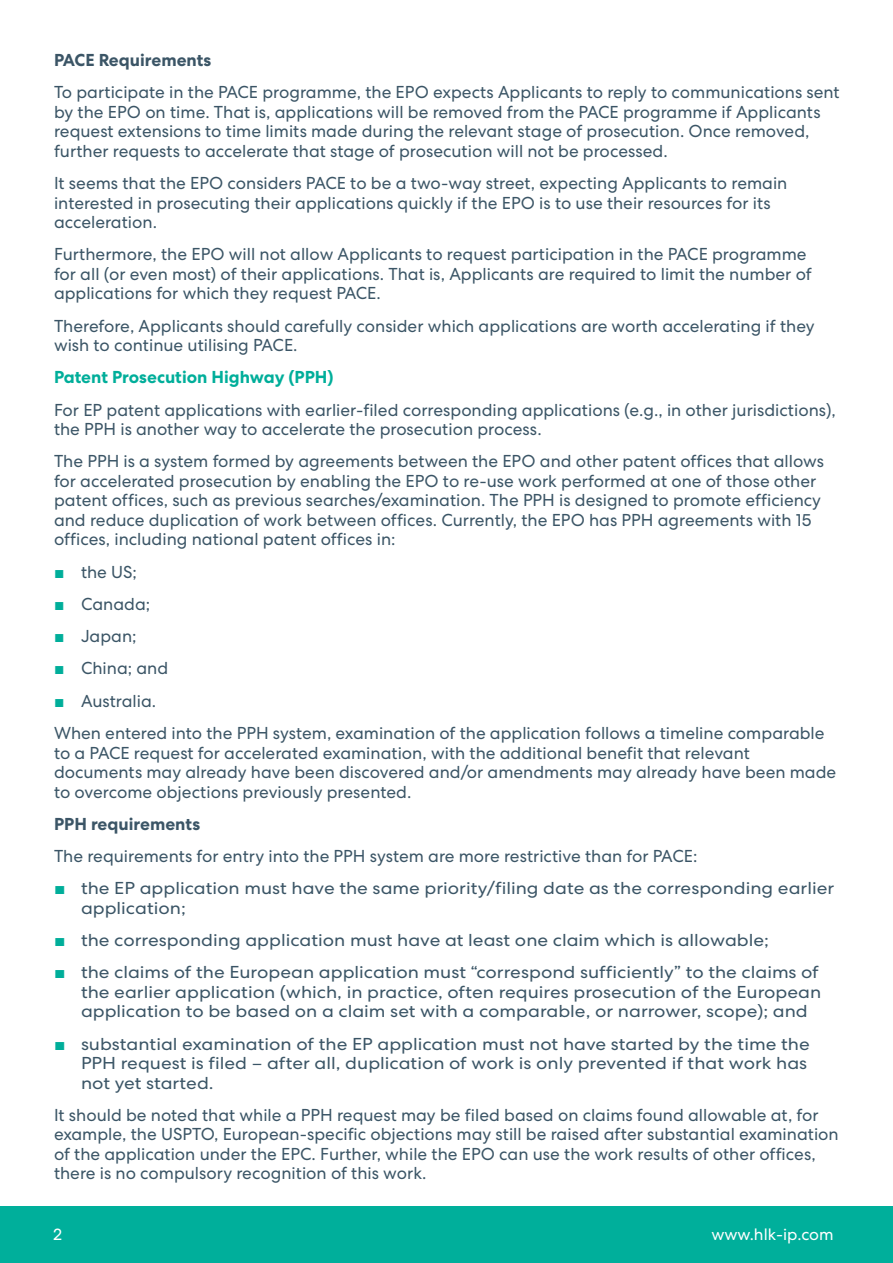
<style>
.page{position:relative;width:893px;height:1263px;background:#fff}
.page>*{position:absolute;margin:0;border:0;box-sizing:border-box;transform-origin:0 0}
.HLK_paragraphs{font:17.25px/19.5px "Centra No 2";color:#3b5566}
.HLK_paragraphs-2{font:17.25px/19.5px "Centra No 2";color:#3b5566;scale:1.1 1}
.HLK_paragraphs-3{font:700 17.25px "Centra No 2";color:#3b5566}
.HLK_paragraphs-4{font:700 17.25px "Centra No 2";color:#00ae9a}
.t1{font:16.5px "Centra No 2";color:#fff}
.s1{font-family:"Arial";color:#00ae9a}
</style>
<div class="page">
<div style="left:0;top:1205px;width:893px;height:58px;background:#00af9b"></div>
<p class="HLK_paragraphs-3" style="left:54px;top:50px;width:159px">PACE Requirements</p>
<p class="HLK_paragraphs" style="left:54px;top:83px;width:787px">To participate in the PACE programme, the EPO expects Applicants to reply to communications sent by the EPO on time. That is, applications will be removed from the PACE programme if Applicants request extensions to time limits made during the relevant stage of prosecution. Once removed, further requests to accelerate that stage of prosecution will not be processed.</p>
<p class="HLK_paragraphs" style="left:54px;top:173px;width:735px">It seems that the EPO considers PACE to be a two-way street, expecting Applicants to remain interested in prosecuting their applications quickly if the EPO is to use their resources for its acceleration.</p>
<p class="HLK_paragraphs" style="left:54px;top:245px;width:759px">Furthermore, the EPO will not allow Applicants to request participation in the PACE programme for all (or even most) of their applications. That is, Applicants are required to limit the number of applications for which they request PACE.</p>
<p class="HLK_paragraphs" style="left:54px;top:316px;width:762px">Therefore, Applicants should carefully consider which applications are worth accelerating if they wish to continue utilising PACE.</p>
<p class="HLK_paragraphs-4" style="left:54px;top:367px;width:281px">Patent Prosecution Highway (PPH)</p>
<p class="HLK_paragraphs" style="left:54px;top:400px;width:783px">For EP patent applications with earlier-filed corresponding applications (e.g., in other jurisdictions), the PPH is another way to accelerate the prosecution process.</p>
<p class="HLK_paragraphs" style="left:54px;top:452px;width:772px">The PPH is a system formed by agreements between the EPO and other patent offices that allows for accelerated prosecution by enabling the EPO to re-use work performed at one of those other patent offices, such as previous searches/examination. The PPH is designed to promote efficiency and reduce duplication of work between offices. Currently, the EPO has PPH agreements with 15 offices, including national patent offices in:</p>
<p class="HLK_paragraphs" style="left:54px;top:562px;width:84px"><span class="s1">■</span> the US;</p>
<p class="HLK_paragraphs" style="left:54px;top:594px;width:98px"><span class="s1">■</span> Canada;</p>
<p class="HLK_paragraphs" style="left:54px;top:626px;width:84px"><span class="s1">■</span> Japan;</p>
<p class="HLK_paragraphs" style="left:54px;top:659px;width:116px"><span class="s1">■</span> China; and</p>
<p class="HLK_paragraphs" style="left:54px;top:691px;width:104px"><span class="s1">■</span> Australia.</p>
<p class="HLK_paragraphs" style="left:54px;top:723px;width:784px">When entered into the PPH system, examination of the application follows a timeline comparable to a PACE request for accelerated examination, with the additional benefit that relevant documents may already have been discovered and/or amendments may already have been made to overcome objections previously presented.</p>
<p class="HLK_paragraphs-3" style="left:54px;top:813px;width:148px">PPH requirements</p>
<p class="HLK_paragraphs" style="left:54px;top:846px;width:645px">The requirements for entry into the PPH system are more restrictive than for PACE:</p>
<p class="HLK_paragraphs-2" style="left:81px;top:878px;width:686px;text-indent:-27px"><span class="s1">■</span> the EP application must have the same priority/filing date as the corresponding earlier application;</p>
<p class="HLK_paragraphs-2" style="left:54px;top:930px;width:651px"><span class="s1">■</span> the corresponding application must have at least one claim which is allowable;</p>
<p class="HLK_paragraphs-2" style="left:81px;top:962px;width:675px;text-indent:-27px"><span class="s1">■</span> the claims of the European application must “correspond sufficiently” to the claims of the earlier application (which, in practice, often requires prosecution of the European application to be based on a claim set with a comparable, or narrower, scope); and</p>
<p class="HLK_paragraphs-2" style="left:81px;top:1034px;width:664px;text-indent:-27px"><span class="s1">■</span> substantial examination of the EP application must not have started by the time the<br>PPH request is filed – after all, duplication of work is only prevented if that work has not yet started.</p>
<p class="HLK_paragraphs" style="left:54px;top:1105px;width:786px">It should be noted that while a PPH request may be filed based on claims found allowable at, for example, the USPTO, European-specific objections may still be raised after substantial examination of the application under the EPC. Further, while the EPO can use the work results of other offices, there is no compulsory recognition of this work.</p>
<p class="t1" style="left:53px;top:1224px;width:10px">2</p>
<p class="t1" style="left:711px;top:1224px;width:124px">www.hlk-ip.com</p>
</div>
